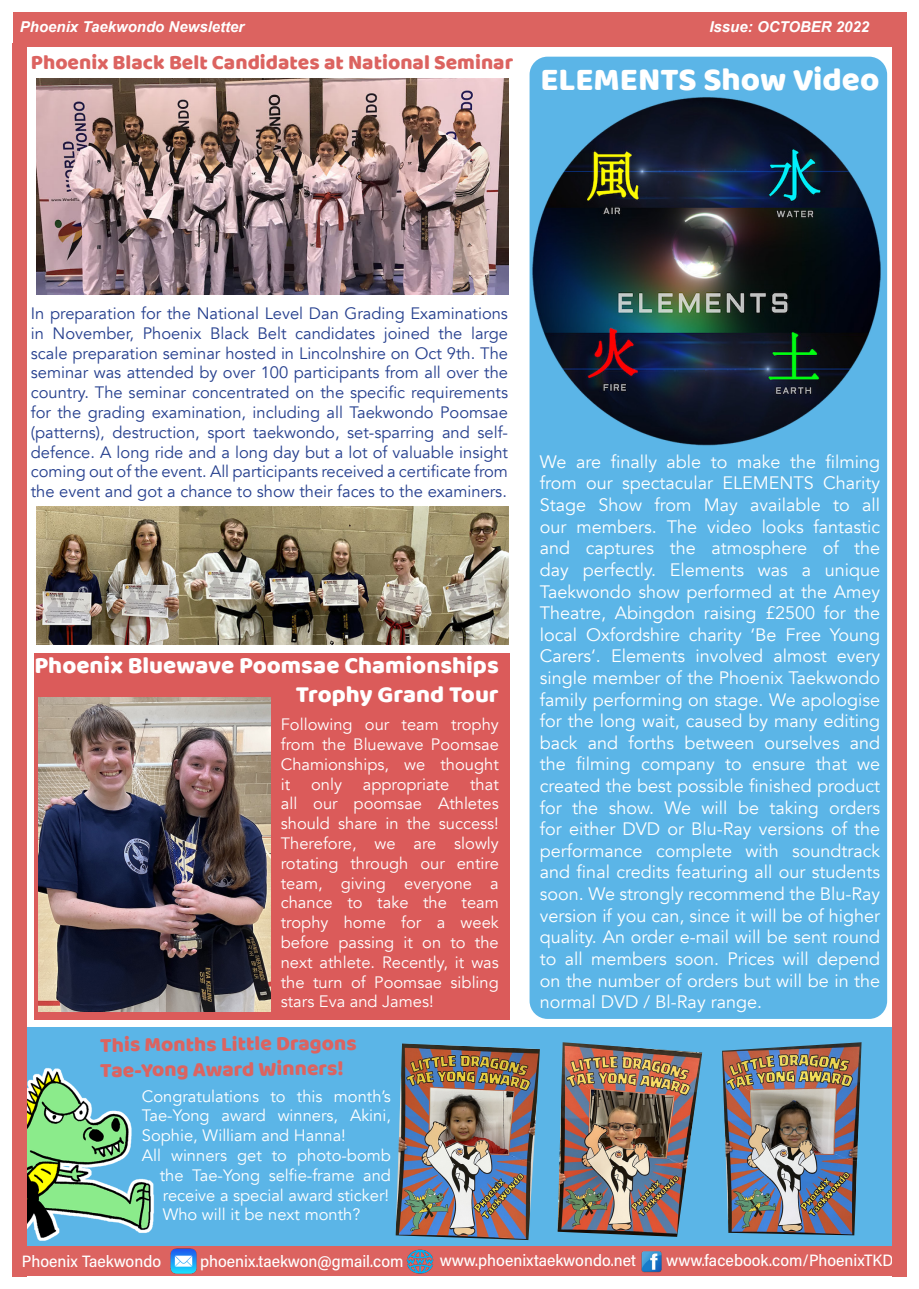
<style>
.page{position:relative;width:919px;height:1289px;background:#fff}
.page>*{position:absolute;margin:0;border:0;box-sizing:border-box;transform-origin:0 0}
.Title_Medium{font:33px "Baloo";color:#fff}
.Title_Small{font:24px/28.8px "Baloo";color:#fff;text-align:right}
.Title_Small-2{font:21px/25px "Baloo";color:#dc6360}
.Newsletter_12pt{font:18px/21.6px "Avenir";color:#fff;text-align:justify}
.Newsletter_11pt_blue{font:16.5px/19.8px "Avenir";color:#253f8e;text-align:justify}
.Newsletter_11pt{font:16.5px/19.8px "Avenir";color:#fff;text-align:justify}
.t1{font:16.5px "Acumin Variable Concept";color:#fff}
.t2{font:italic 700 15px "Arial";color:#fff}
</style>
<div class="page">
<div style="left:529px;top:57px;width:358px;height:961px;background:#5bb5e7;border-radius:18px"></div>
<div style="left:23px;top:1027px;width:875px;height:226px;background:#5bb5e7"></div>
<div style="left:13px;top:43px;width:14px;height:1233px;background:#dc6360"></div>
<div style="left:13px;top:1246px;width:893px;height:30px;background:#dc6360"></div>
<div style="left:13px;top:13px;width:893px;height:34px;background:#dc6360"></div>
<img style="left:641px;top:1251px;width:20px;height:21px">
<img style="left:170px;top:1248px;width:27px;height:26px">
<img style="left:406px;top:1249px;width:27px;height:24px">
<img style="left:27px;top:1068px;width:127px;height:173px">
<div style="left:892px;top:43px;width:14px;height:1233px;background:#dc6360"></div>
<div style="left:34px;top:653px;width:475px;height:366px;background:#db5b5a"></div>
<img style="left:529px;top:97px;width:351px;height:353px">
<img style="left:395px;top:1043px;width:145px;height:196px">
<img style="left:557px;top:1042px;width:145px;height:194px">
<img style="left:722px;top:1042px;width:139px;height:193px">
<img style="left:38px;top:697px;width:232px;height:314px">
<img style="left:36px;top:79px;width:472px;height:215px">
<img style="left:36px;top:506px;width:472px;height:138px">
<p class="t2" style="left:20px;top:17px;width:226px">Phoenix Taekwondo Newsletter</p>
<p class="t2" style="left:709px;top:17px;width:161px">Issue: OCTOBER 2022</p>
<p class="Title_Small-2" style="left:31px;top:49px;width:484px">Phoenix Black Belt Candidates at National Seminar</p>
<p class="Title_Medium" style="left:540px;top:59px;width:340px">ELEMENTS Show Video</p>
<p class="Newsletter_11pt_blue" style="left:31px;top:304px;width:478px">In preparation for the National Level Dan Grading Examinations in November, Phoenix Black Belt candidates joined the large scale preparation seminar hosted in Lincolnshire on Oct 9th. The seminar was attended by over 100 participants from all over the country. The seminar concentrated on the specific requirements for the grading examination, including all Taekwondo Poomsae (patterns), destruction, sport taekwondo, set-sparring and self&shy;defence. A long ride and a long day but a lot of valuable insight coming out of the event. All participants received a certificate from the event and got a chance to show their faces to the examiners.</p>
<p class="Title_Small" style="left:34px;top:650px;width:466px">Phoenix Bluewave Poomsae Chamionships<br>Trophy Grand Tour</p>
<p class="Newsletter_11pt" style="left:281px;top:714px;width:219px">Following our team trophy from the Bluewave Poomsae Chamionships, we thought it</p>
<p class="Newsletter_11pt" style="left:281px;top:774px;width:219px;text-indent:189px">that all our poomsae Athletes should share in the success!<br>Therefore, we are slowly rotating through our entire team, giving everyone a chance to take the team trophy home for a week before passing it on to the next athlete. Recently, it was the turn of Poomsae sibling stars Eva and James!</p>
<p class="Title_Small-2" style="left:99px;top:1033px;width:258px;rotate:-1deg">This Months Little Dragons<br>Tae-Yong Award Winners!</p>
<p class="Newsletter_11pt" style="left:142px;top:1086px;width:251px">Congratulations to this month’s Tae-Yong award winners, Akini, Sophie, William and Hanna!</p>
<p class="Newsletter_11pt" style="left:160px;top:1145px;width:233px;text-indent:-18px">All winners get to photo-bomb the Tae-Yong selfie-frame and receive a special award sticker!</p>
<p class="Newsletter_11pt" style="left:163px;top:1204px;width:199px">Who will it be next month?</p>
<p class="Newsletter_11pt" style="left:311px;top:774px;width:32px">only</p>
<p class="Newsletter_11pt" style="left:363px;top:774px;width:88px">appropriate</p>
<p class="Newsletter_12pt" style="left:540px;top:451px;width:342px">We are finally able to make the filming from our spectacular ELEMENTS Charity Stage Show from May available to all our members. The video looks fantastic and captures the atmosphere of the day perfectly. Elements was a unique Taekwondo show performed at the Amey Theatre, Abingdon raising £2500 for the local Oxfordshire charity ‘Be Free Young Carers‘. Elements involved almost every single member of the Phoenix Taekwondo family performing on stage. We apologise for the long wait, caused by many editing back and forths between ourselves and the filming company to ensure that we created the best possible finished product for the show. We will be taking orders for either DVD or Blu-Ray versions of the performance complete with soundtrack and final credits featuring all our students soon. We strongly recommend the Blu-Ray version if you can, since it will be of higher quality. An order e-mail will be sent round to all members soon. Prices will depend on the number of orders but will be in the normal DVD / Bl-Ray range.</p>
<p class="t1" style="left:22px;top:1249px;width:141px">Phoenix Taekwondo</p>
<p class="t1" style="left:200px;top:1249px;width:205px">phoenix.taekwon@gmail.com</p>
<p class="t1" style="left:439px;top:1248px;width:198px">www.phoenixtaekwondo.net</p>
<p class="t1" style="left:666px;top:1249px;width:228px">www.facebook.com/PhoenixTKD</p>
</div>
